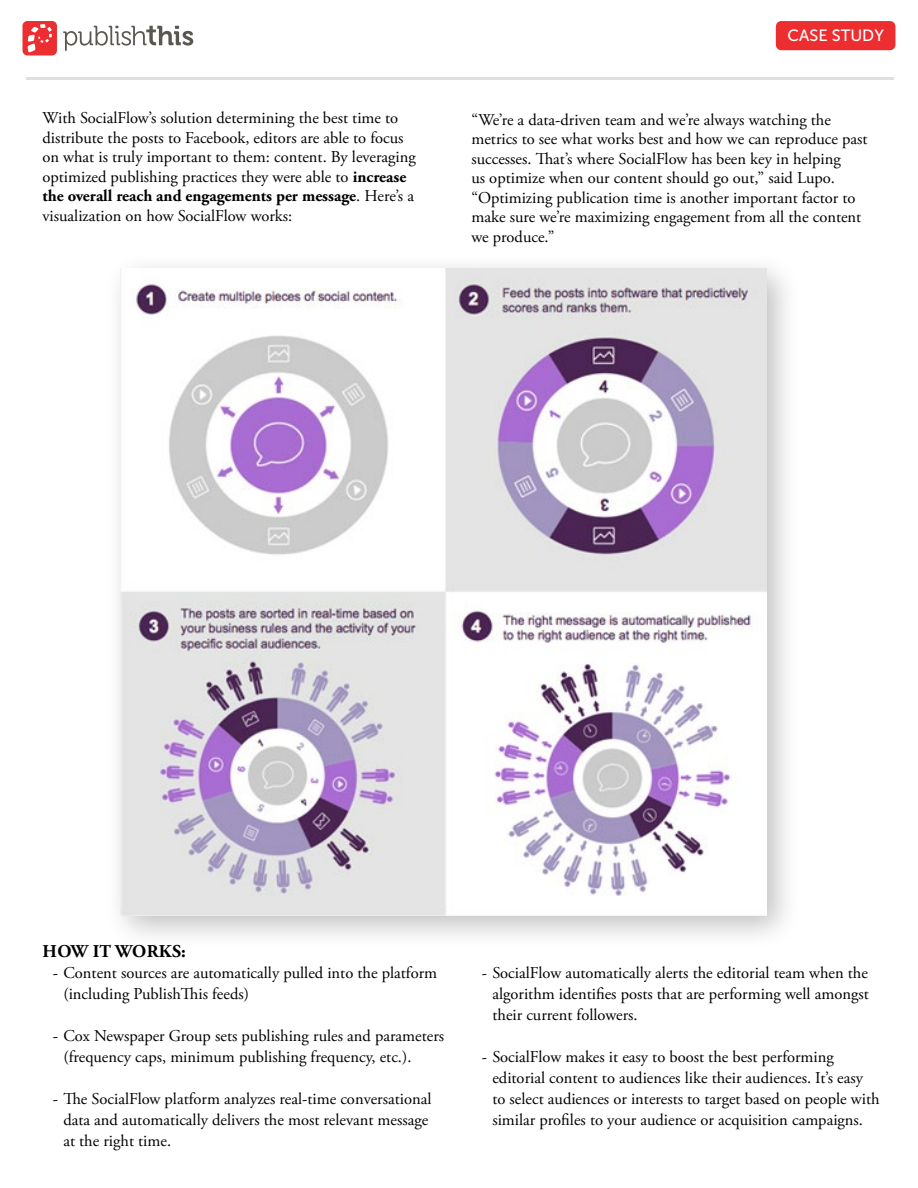
<style>
.page{position:relative;width:918px;height:1188px;background:#fff}
.page>*{position:absolute;margin:0;border:0;box-sizing:border-box;transform-origin:0 0}
.t1{font:700 18px "Adobe Garamond Pro";letter-spacing:.015em;color:#000}
.t2{font:16.5px/19.5px "Adobe Garamond Pro";color:#000}
.t3{font:16.35px "Museo Sans 500";color:#fff}
.s1{font-weight:700}
</style>
<div class="page">
<div style="left:104px;top:251px;width:698px;height:700px;background:#000;opacity:.25"></div>
<img style="left:121px;top:269px;width:645px;height:647px">
<svg style="left:63px;top:26px;width:130px;height:25px"></svg>
<div style="left:23px;top:21px;width:34px;height:34px;background:#ed2e30;border-radius:5px"></div>
<svg style="left:28px;top:24px;width:24px;height:29px"></svg>
<div style="left:776px;top:21px;width:119px;height:29px;background:#ed2e30;border-radius:5px"></div>
<hr style="left:26px;top:77px;width:868px;height:2px;background:#e0e0e0">
<p class="t2" style="left:42px;top:109px;width:375px">With SocialFlow’s solution determining the best time to distribute the posts to Facebook, editors are able to focus on what is truly important to them: content. By leveraging optimized publishing practices they were able to <span class="s1">increase the overall reach and engagements per message</span>. Here’s a visualization on how SocialFlow works:</p>
<p class="t3" style="left:788px;top:26px;width:98px">CASE STUDY</p>
<p class="t2" style="left:471px;top:111px;width:398px">“We’re a data-driven team and we’re always watching the metrics to see what works best and how we can reproduce past successes. That’s where SocialFlow has been key in helping<br>us optimize when our content should go out,” said Lupo. “Optimizing publication time is another important factor to make sure we’re maximizing engagement from all the content we produce.”</p>
<p class="t1" style="left:43px;top:941px;width:145px">HOW IT WORKS:</p>
<p class="t2" style="left:63px;top:963px;width:375px;line-height:21px;text-indent:-10px">- Content sources are automatically pulled into the platform (including PublishThis feeds)</p>
<p class="t2" style="left:63px;top:1026px;width:382px;line-height:21px;text-indent:-10px">- Cox Newspaper Group sets publishing rules and parameters (frequency caps, minimum publishing frequency, etc.).</p>
<p class="t2" style="left:63px;top:1089px;width:370px;line-height:21px;text-indent:-10px">- The SocialFlow platform analyzes real-time conversational data and automatically delivers the most relevant message at the right time.</p>
<p class="t2" style="left:492px;top:963px;width:378px;line-height:21px;text-align:justify;text-indent:-10px">- SocialFlow automatically alerts the editorial team when the algorithm identifies posts that are performing well amongst their current followers.</p>
<p class="t2" style="left:492px;top:1047px;width:389px;line-height:21px;text-indent:-10px">- SocialFlow makes it easy to boost the best performing editorial content to audiences like their audiences. It’s easy to select audiences or interests to target based on people with similar profiles to your audience or acquisition campaigns.</p>
</div>
